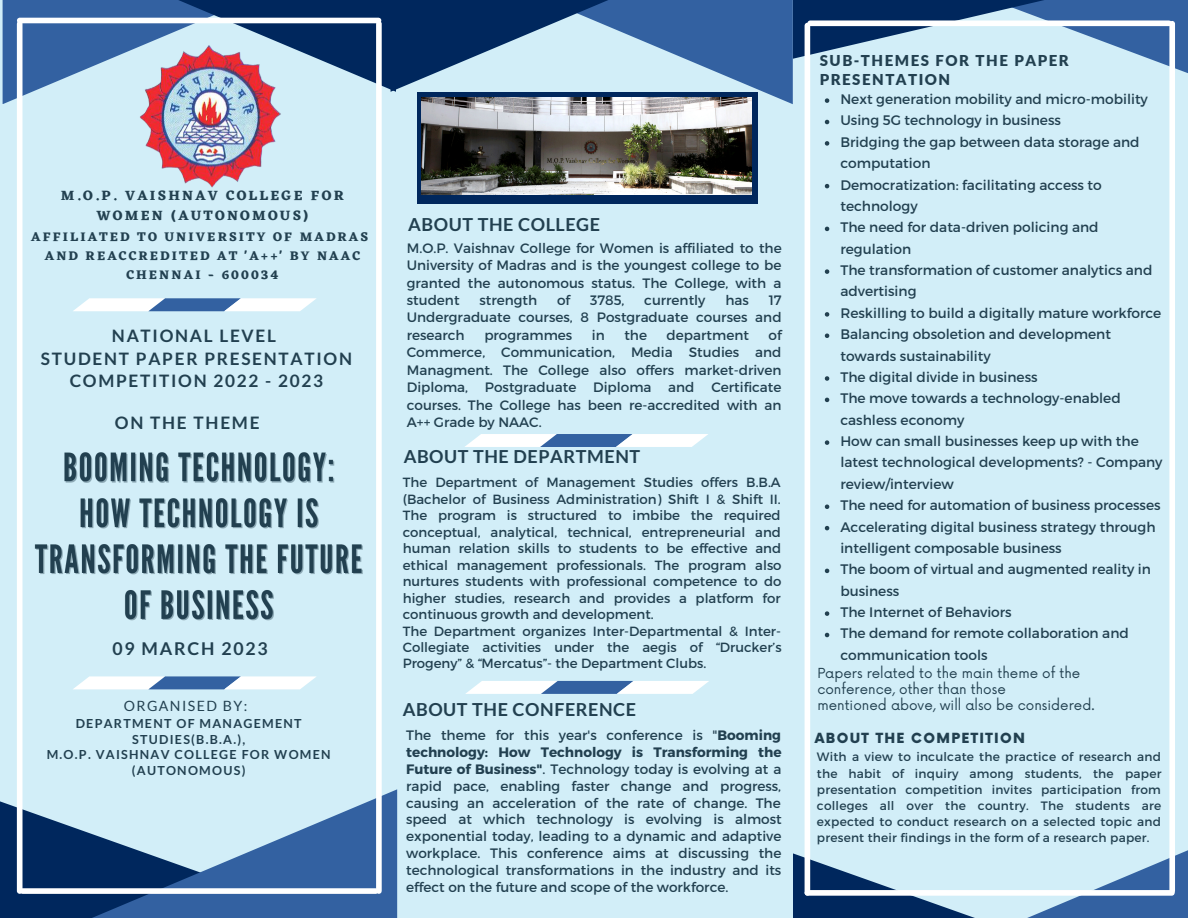
<style>
.page{position:relative;width:1188px;height:918px;background:#d2eef8}
.page>*{position:absolute;margin:0;border:0;box-sizing:border-box;transform-origin:0 0}
.t1{font:700 18px "Lato";letter-spacing:.03em;color:#224050}
.t2{font:700 17.7px "Lato";letter-spacing:.1em;color:#224050}
.t3{font:700 17.25px/22.5px "Lato";letter-spacing:.1em;color:#224050;text-align:center}
.t4{font:900 15px/19.2px "Lato";letter-spacing:.1em;color:#224050}
.t5{font:14.1px "Lato";letter-spacing:.1em;color:#224050}
.t6{font:700 13.95px/20.5px "Eczar";letter-spacing:.16em;color:#224050;text-align:center}
.t7{font:13.8px/21.3px "Montserrat";color:#224050}
.t8{font:13.65px/17.4px "Montserrat";color:#224050;text-align:justify}
.t9{font:900 13.65px "Now";letter-spacing:.1em;color:#224050}
.t10{font:13.5px/15.8px "Now";color:#224050}
.t11{font:13.35px/16.5px "Montserrat";color:#224050}
.t12{font:700 12.9px/19.4px "Eczar";letter-spacing:.16em;color:#224050;text-align:center}
.t13{font:700 12.45px/15.6px "Lato";letter-spacing:.1em;color:#224050;text-align:center}
.t14{font:12.15px/16.2px "Montserrat";letter-spacing:.015em;color:#224050;text-align:justify}
.s1{font-weight:700}
</style>
<div class="page">
<svg style="left:2px;top:0;width:389px;height:92px"></svg>
<div style="left:20px;top:18px;width:359px;height:5px;background:#fff"></div>
<svg style="left:0;top:789px;width:397px;height:129px"></svg>
<div style="left:23px;top:888px;width:353px;height:6px;background:#fff"></div>
<div style="left:376px;top:24px;width:6px;height:867px;background:#fff"></div>
<div style="left:17px;top:24px;width:6px;height:867px;background:#fff"></div>
<svg style="left:793px;top:845px;width:395px;height:73px"></svg>
<img style="left:128px;top:37px;width:163px;height:151px">
<svg style="left:73px;top:676px;width:243px;height:13px;background:#bdcde1"></svg>
<svg style="left:73px;top:298px;width:243px;height:13px;background:#bdcde1"></svg>
<div style="left:417px;top:92px;width:341px;height:112px;background:#00275d"></div>
<img style="left:34px;top:452px;width:329px;height:169px">
<img style="left:422px;top:104px;width:329px;height:91px">
<svg style="left:825px;top:98px;width:4px;height:5px"></svg>
<svg style="left:825px;top:120px;width:4px;height:4px"></svg>
<svg style="left:825px;top:141px;width:4px;height:5px"></svg>
<svg style="left:825px;top:184px;width:4px;height:4px"></svg>
<svg style="left:825px;top:227px;width:4px;height:4px"></svg>
<svg style="left:825px;top:269px;width:4px;height:5px"></svg>
<svg style="left:825px;top:312px;width:4px;height:5px"></svg>
<svg style="left:825px;top:334px;width:4px;height:4px"></svg>
<svg style="left:825px;top:376px;width:4px;height:5px"></svg>
<svg style="left:825px;top:398px;width:4px;height:4px"></svg>
<svg style="left:825px;top:440px;width:4px;height:5px"></svg>
<svg style="left:825px;top:505px;width:4px;height:4px"></svg>
<svg style="left:825px;top:526px;width:4px;height:4px"></svg>
<svg style="left:825px;top:569px;width:4px;height:4px"></svg>
<svg style="left:825px;top:611px;width:4px;height:5px"></svg>
<svg style="left:825px;top:633px;width:4px;height:4px"></svg>
<svg style="left:1150px;top:59px;width:38px;height:14px"></svg>
<svg style="left:793px;top:0;width:395px;height:59px"></svg>
<div style="left:810px;top:20px;width:359px;height:6px;background:#fff"></div>
<div style="left:1169px;top:24px;width:6px;height:867px;background:#fff"></div>
<div style="left:805px;top:26px;width:5px;height:867px;background:#fff"></div>
<div style="left:807px;top:890px;width:365px;height:6px;background:#fff"></div>
<svg style="left:465px;top:681px;width:244px;height:13px;background:#bccde1"></svg>
<svg style="left:465px;top:434px;width:243px;height:13px;background:#bccce1"></svg>
<svg style="left:391px;top:0;width:402px;height:104px"></svg>
<p class="t6" style="left:61px;top:185px;width:284px">M.O.P. VAISHNAV COLLEGE FOR<br>WOMEN (AUTONOMOUS)</p>
<p class="t12" style="left:31px;top:227px;width:338px">AFFILIATED TO UNIVERSITY OF MADRAS<br>AND REACCREDITED AT 'A++' BY NAAC<br>CHENNAI - 600034</p>
<p class="t3" style="left:41px;top:324px;width:313px">NATIONAL LEVEL<br>STUDENT PAPER PRESENTATION<br>COMPETITION 2022 - 2023</p>
<p class="t3" style="left:115px;top:411px;width:146px">ON THE THEME</p>
<p class="t2" style="left:112px;top:638px;width:157px">09 MARCH 2023</p>
<p class="t5" style="left:124px;top:697px;width:125px">ORGANISED BY:</p>
<p class="t13" style="left:47px;top:716px;width:286px">DEPARTMENT OF MANAGEMENT<br>STUDIES(B.B.A.),<br>M.O.P. VAISHNAV COLLEGE FOR WOMEN (AUTONOMOUS)</p>
<h1 class="t1" style="left:408px;top:213px;width:193px">ABOUT THE COLLEGE</h1>
<p class="t8" style="left:407px;top:239px;width:376px">M.O.P. Vaishnav College for Women is affiliated to the University of Madras and is the youngest college to be granted the autonomous status. The College, with a student</p>
<p class="t8" style="left:479px;top:291px;width:59px">strength</p>
<p class="t8" style="left:557px;top:291px;width:15px">of</p>
<p class="t8" style="left:590px;top:291px;width:36px">3785,</p>
<p class="t8" style="left:644px;top:291px;width:63px">currently</p>
<p class="t8" style="left:725px;top:291px;width:25px">has</p>
<p class="t8" style="left:407px;top:291px;width:376px;text-indent:362px">17<br>Undergraduate courses, 8 Postgraduate courses and research</p>
<p class="t8" style="left:484px;top:326px;width:90px">programmes</p>
<p class="t8" style="left:592px;top:326px;width:14px">in</p>
<p class="t8" style="left:624px;top:326px;width:24px">the</p>
<p class="t8" style="left:667px;top:326px;width:84px">department</p>
<p class="t8" style="left:407px;top:326px;width:376px;text-indent:362px">of Commerce, Communication, Media Studies and Managment. The College also offers market-driven Diploma, Postgraduate Diploma and Certificate courses. The College has been re-accredited with an A++ Grade by NAAC.</p>
<h1 class="t1" style="left:404px;top:445px;width:238px">ABOUT THE DEPARTMENT</h1>
<p class="t11" style="left:403px;top:474px;width:381px">The Department of Management Studies offers B.B.A (Bachelor of Business Administration) Shift I &amp; Shift II.<br>The program is structured to imbibe the required conceptual, analytical, technical, entrepreneurial and human relation skills to students to be effective and ethical management professionals. The program also nurtures students with professional competence to do higher studies, research and provides a platform for continuous growth and development.<br>The Department organizes Inter-Departmental &amp; Inter-Collegiate activities under the aegis of “Drucker’s Progeny” &amp; “Mercatus”- the Department Clubs.</p>
<h1 class="t1" style="left:403px;top:699px;width:235px">ABOUT THE CONFERENCE</h1>
<p class="t8" style="left:406px;top:726px;width:377px;line-height:16.8px">The theme for this year's conference is "<span class="s1">Booming technology: How Technology is Transforming the Future of Business"</span>. Technology today is evolving at a rapid pace, enabling faster change and progress, causing an acceleration of the rate of change. The speed at which technology is evolving is almost exponential today, leading to a dynamic and adaptive workplace. This conference aims at discussing the technological transformations in the industry and its effect on the future and scope of the workforce.</p>
<p class="t4" style="left:820px;top:50px;width:250px">SUB-THEMES FOR THE PAPER<br>PRESENTATION</p>
<p class="t7" style="left:840px;top:88px;width:324px">Next generation mobility and micro-mobility<br>Using 5G technology in business<br>Bridging the gap between data storage and computation<br>Democratization: facilitating access to technology<br>The need for data-driven policing and regulation<br>The transformation of customer analytics and advertising<br>Reskilling to build a digitally mature workforce<br>Balancing obsoletion and development towards sustainability<br>The digital divide in business<br>The move towards a technology-enabled cashless economy<br>How can small businesses keep up with the latest technological developments? - Company review/interview<br>The need for automation of business processes<br>Accelerating digital business strategy through intelligent composable business<br>The boom of virtual and augmented reality in business<br>The Internet of Behaviors<br>The demand for remote collaboration and communication tools</p>
<p class="t10" style="left:817px;top:666px;width:279px">Papers related to the main theme of the conference, other than those<br>mentioned above, will also be considered.</p>
<p class="t9" style="left:815px;top:731px;width:212px">ABOUT THE COMPETITION</p>
<p class="t14" style="left:817px;top:748px;width:346px">With a view to inculcate the practice of research and the habit of inquiry among students, the paper presentation competition invites participation from colleges all over the country. The students are expected to conduct research on a selected topic and present their findings in the form of a research paper.</p>
</div>
